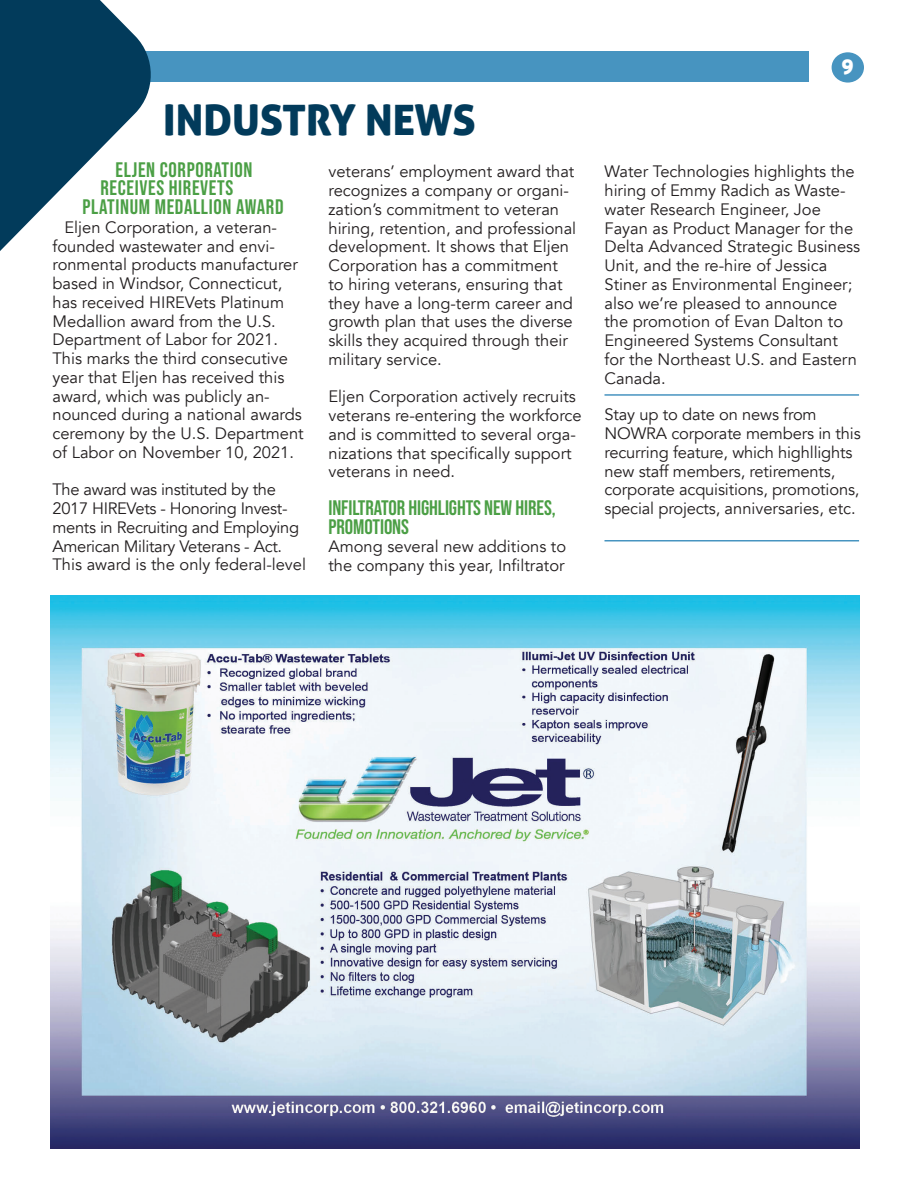
<style>
.page{position:relative;width:918px;height:1188px;background:#fff}
.page>*{position:absolute;margin:0;border:0;box-sizing:border-box;transform-origin:0 0}
.t1{font:42px "Aller Display";color:#023b5b}
.t2{font:21px "Bebas Neue";letter-spacing:.03em;color:#4b9f45}
.t3{font:21px/18.8px "Bebas Neue";letter-spacing:-.005em;color:#4b9f45}
.t4{font:21px "Aller Display";color:#fff}
.t5{font:16.5px/18.8px "Avenir";color:#231f20}
.t6{font:16.5px/18.8px "Avenir";letter-spacing:-.02em;color:#231f20}
</style>
<div class="page">
<div style="left:832px;top:52px;width:32px;height:31px;background:#4794c0;border-radius:50%"></div>
<div style="left:14px;top:52px;width:795px;height:30px;background:#4794c0"></div>
<svg style="left:0;top:0;width:156px;height:251px"></svg>
<img style="left:50px;top:595px;width:809px;height:554px">
<hr style="left:604px;top:394px;width:255px;height:2px;background:#4794c0">
<hr style="left:604px;top:540px;width:255px;height:2px;background:#4794c0">
<p class="t1" style="left:163px;top:93px;width:315px">INDUSTRY NEWS</p>
<p class="t2" style="left:116px;top:157px;width:139px">ELJEN CORPORATION</p>
<p class="t2" style="left:100px;top:176px;width:134px">RECEIVES HIREVETS</p>
<p class="t2" style="left:82px;top:195px;width:203px">PLATINUM MEDALLION AWARD</p>
<p class="t5" style="left:52px;top:218px;width:247px;text-indent:12px">Eljen Corporation, a veteran&shy;founded wastewater and envi&shy;ronmental products manufacturer based in Windsor, Connecticut, has received HIREVets Platinum<br>Medallion award from the U.S.</p>
<p class="t5" style="left:52px;top:331px;width:253px">Department of Labor for 2021.<br>This marks the third consecutive year that Eljen has received this award, which was publicly an&shy;nounced during a national awards ceremony by the U.S. Department of Labor on November 10, 2021.</p>
<p class="t6" style="left:52px;top:481px;width:248px">The award was instituted by the 2017 HIREVets - Honoring Invest&shy;ments in Recruiting and Employing American Military Veterans - Act.</p>
<p class="t5" style="left:52px;top:556px;width:255px">This award is the only federal-level</p>
<p class="t5" style="left:328px;top:163px;width:249px">veterans’ employment award that recognizes a company or organi&shy;zation’s commitment to veteran hiring, retention, and professional development. It shows that Eljen<br>Corporation has a commitment to hiring veterans, ensuring that they have a long-term career and growth plan that uses the diverse skills they acquired through their military service.</p>
<p class="t5" style="left:328px;top:388px;width:255px">Eljen Corporation actively recruits veterans re-entering the workforce and is committed to several orga&shy;nizations that specifically support veterans in need.</p>
<p class="t3" style="left:328px;top:498px;width:229px">INFILTRATOR HIGHLIGHTS NEW HIRES,<br>PROMOTIONS</p>
<p class="t5" style="left:328px;top:538px;width:239px">Among several new additions to the company this year, Infiltrator</p>
<p class="t4" style="left:842px;top:53px;width:14px">9</p>
<p class="t5" style="left:604px;top:163px;width:257px">Water Technologies highlights the hiring of Emmy Radich as Waste&shy;water Research Engineer, Joe<br>Fayan as Product Manager for the<br>Delta Advanced Strategic Business<br>Unit, and the re-hire of Jessica<br>Stiner as Environmental Engineer; also we’re pleased to announce the promotion of Evan Dalton to<br>Engineered Systems Consultant for the Northeast U.S. and Eastern<br>Canada.</p>
<p class="t5" style="left:604px;top:406px;width:258px">Stay up to date on news from NOWRA corporate members in this recurring feature, which highllights new staff members, retirements, corporate acquisitions, promotions, special projects, anniversaries, etc.</p>
</div>
